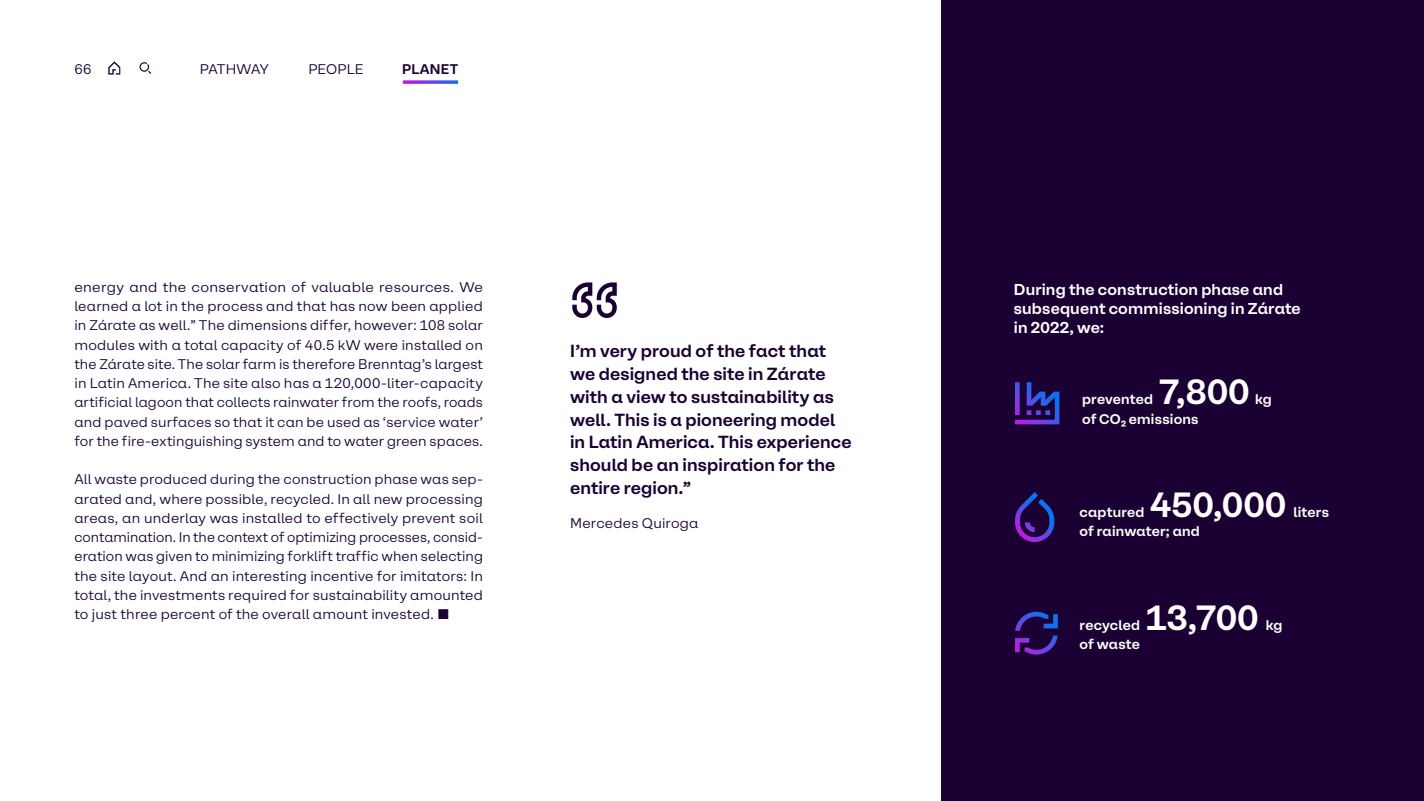
<style>
.page{position:relative;width:1424px;height:801px;background:#fff}
.page>*{position:absolute;margin:0;border:0;box-sizing:border-box;transform-origin:0 0}
.t1{font:700 35px "Brenntag Sans";letter-spacing:.015em;color:#fff}
.t2{font:700 17.5px/22.8px "Brenntag Sans";letter-spacing:.005em;color:#1a0033}
.t3{font:700 15.75px/18.9px "Brenntag Sans";letter-spacing:.01em;color:#fff}
.t4{font:14px/19.2px "Brenntag Sans";letter-spacing:.01em;color:#1a0033;text-align:justify}
.t5{font:700 14px "Brenntag Sans";letter-spacing:.015em;color:#fff}
.t6{font:14px "Brenntag Sans";letter-spacing:-.02em;color:#1a0033}
.t7{font:700 14px "Brenntag Sans";letter-spacing:.02em;color:#1a0033}
</style>
<div class="page">
<div style="left:941px;top:0;width:483px;height:801px;background:#1a0033"></div>
<svg style="left:1015px;top:382px;width:44px;height:42px"></svg>
<svg style="left:1015px;top:492px;width:39px;height:50px"></svg>
<svg style="left:1015px;top:612px;width:43px;height:42px"></svg>
<svg style="left:572px;top:282px;width:45px;height:36px"></svg>
<svg style="left:139px;top:62px;width:12px;height:12px"></svg>
<svg style="left:108px;top:62px;width:12px;height:13px"></svg>
<svg style="left:403px;top:80px;width:55px;height:4px"></svg>
<p class="t4" style="left:74px;top:59px;width:19px">66</p>
<p class="t6" style="left:200px;top:59px;width:71px">PATHWAY</p>
<p class="t4" style="left:308px;top:59px;width:57px">PEOPLE</p>
<p class="t7" style="left:402px;top:59px;width:58px">PLANET</p>
<p class="t4" style="left:74px;top:276px;width:410px">energy and the conservation of valuable resources. We learned a lot in the process and that has now been applied in Zárate as well.” The dimensions differ, however: 108 solar modules with a total capacity of 40.5 kW were installed on the Zárate site. The solar farm is therefore Brenntag’s largest in Latin America. The site also has a 120,000-liter-capacity artificial lagoon that collects rainwater from the roofs, roads and paved surfaces so that it can be used as ‘service water’ for the fire-extinguishing system and to water green spaces.</p>
<p class="t4" style="left:74px;top:469px;width:410px">All waste produced during the construction phase was sep&shy;arated and, where possible, recycled. In all new processing areas, an underlay was installed to effectively prevent soil contamination. In the context of optimizing processes, consid&shy;eration was given to minimizing forklift traffic when selecting the site layout. And an interesting incentive for imitators: In total, the investments required for sustainability amounted to just three percent of the overall amount invested. ■</p>
<p class="t2" style="left:570px;top:339px;width:283px">I’m very proud of the fact that we designed the site in Zárate with a view to sustainability as well. This is a pioneering model in Latin America. This experience should be an inspiration for the entire region.”</p>
<p class="t4" style="left:570px;top:512px;width:130px">Mercedes Quiroga</p>
<p class="t3" style="left:1014px;top:279px;width:288px">During the construction phase and subsequent commissioning in Zárate in 2022, we:</p>
<h1 class="t1" style="left:1159px;top:365px;width:92px">7,800</h1>
<p class="t5" style="left:1082px;top:389px;width:73px">prevented</p>
<p class="t5" style="left:1255px;top:389px;width:18px">kg</p>
<p class="t5" style="left:1082px;top:408px;width:118px">of CO₂ emissions</p>
<h1 class="t1" style="left:1150px;top:477px;width:138px">450,000</h1>
<p class="t5" style="left:1079px;top:501px;width:66px">captured</p>
<p class="t5" style="left:1079px;top:520px;width:122px">of rainwater; and</p>
<p class="t5" style="left:1293px;top:501px;width:37px">liters</p>
<p class="t5" style="left:1079px;top:614px;width:62px">recycled</p>
<h1 class="t1" style="left:1146px;top:590px;width:114px">13,700</h1>
<p class="t5" style="left:1079px;top:633px;width:62px">of waste</p>
<p class="t5" style="left:1265px;top:614px;width:18px">kg</p>
</div>
